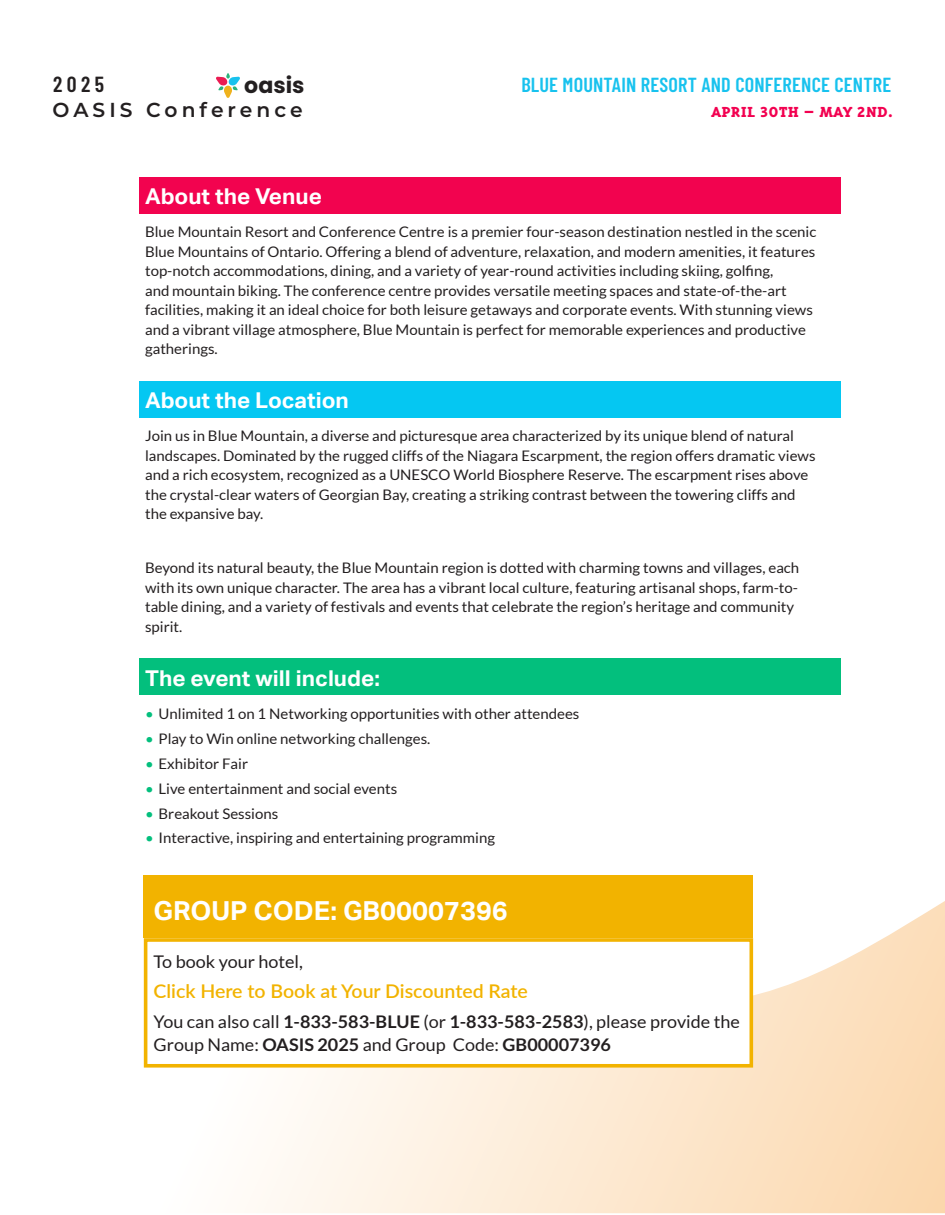
<style>
.page{position:relative;width:945px;height:1215px;background:#fff}
.page>*{position:absolute;margin:0;border:0;box-sizing:border-box;transform-origin:0 0}
.t1{font:700 26.25px "Aktiv Grotesk";color:#fff}
.t2{font:700 22.05px "Poppins";color:#231f20}
.t3{font:700 21.9px "Aktiv Grotesk";color:#fff}
.t4{font:600 21.75px "Barlow Condensed";color:#231f20}
.t5{font:600 20.25px "Barlow Condensed";letter-spacing:.01em;color:#18c2ee}
.t6{font:600 20.25px "Montserrat";letter-spacing:.2em;color:#231f20}
.t7{font:600 18.9px "Lato";color:#f2b300}
.t8{font:17.4px/23.4px "Lato";color:#231f20}
.t9{font:800 16.8px "Triplex Serif OT";letter-spacing:.05em;color:#f20150}
.t10{font:14.55px/19.5px "Lato";color:#231f20}
.s1{color:#03bf7d}
.s2{font-weight:700}
</style>
<div class="page">
<svg style="left:143px;top:901px;width:802px;height:312px"></svg>
<svg style="left:216px;top:73px;width:24px;height:25px"></svg>
<div style="left:139px;top:178px;width:702px;height:36px;background:#f2034f"></div>
<div style="left:139px;top:382px;width:702px;height:36px;background:#05c7f2"></div>
<div style="left:139px;top:658px;width:702px;height:37px;background:#03bf7d"></div>
<div style="left:144px;top:875px;width:609px;height:63px;background:#f2b300"></div>
<div style="left:144px;top:938px;width:609px;height:130px;background:#fff;border:4px solid #f2b300"></div>
<h2 class="t2" style="left:244px;top:73px;width:62px">oasis</h2>
<h3 class="t4" style="left:53px;top:68px;width:52px">2025</h3>
<h3 class="t5" style="left:521px;top:71px;width:371px">BLUE MOUNTAIN RESORT AND CONFERENCE CENTRE</h3>
<h3 class="t6" style="left:53px;top:95px;width:252px">OASIS Conference</h3>
<p class="t9" style="left:712px;top:103px;width:182px">APRIL 30TH – MAY 2ND.</p>
<h3 class="t3" style="left:145px;top:184px;width:178px">About the Venue</h3>
<p class="t10" style="left:145px;top:222px;width:673px">Blue Mountain Resort and Conference Centre is a premier four-season destination nestled in the scenic Blue Mountains of Ontario. Offering a blend of adventure, relaxation, and modern amenities, it features top-notch accommodations, dining, and a variety of year-round activities including skiing, golfing,<br>and mountain biking. The conference centre provides versatile meeting spaces and state-of-the-art facilities, making it an ideal choice for both leisure getaways and corporate events. With stunning views and a vibrant village atmosphere, Blue Mountain is perfect for memorable experiences and productive gatherings.</p>
<h3 class="t3" style="left:145px;top:388px;width:205px">About the Location</h3>
<p class="t10" style="left:145px;top:426px;width:672px">Join us in Blue Mountain, a diverse and picturesque area characterized by its unique blend of natural landscapes. Dominated by the rugged cliffs of the Niagara Escarpment, the region offers dramatic views and a rich ecosystem, recognized as a UNESCO World Biosphere Reserve. The escarpment rises above the crystal-clear waters of Georgian Bay, creating a striking contrast between the towering cliffs and the expansive bay.</p>
<p class="t10" style="left:145px;top:558px;width:656px">Beyond its natural beauty, the Blue Mountain region is dotted with charming towns and villages, each with its own unique character. The area has a vibrant local culture, featuring artisanal shops, farm-to&shy;table dining, and a variety of festivals and events that celebrate the region’s heritage and community spirit.</p>
<h3 class="t3" style="left:145px;top:666px;width:236px">The event will include:</h3>
<p class="t10" style="left:145px;top:704px;width:436px"><span class="s1">•</span> Unlimited 1 on 1 Networking opportunities with other attendees</p>
<p class="t10" style="left:145px;top:729px;width:287px"><span class="s1">•</span> Play to Win online networking challenges.</p>
<p class="t10" style="left:145px;top:754px;width:105px"><span class="s1">•</span> Exhibitor Fair</p>
<p class="t10" style="left:145px;top:779px;width:254px"><span class="s1">•</span> Live entertainment and social events</p>
<p class="t10" style="left:145px;top:803px;width:135px"><span class="s1">•</span> Breakout Sessions</p>
<p class="t10" style="left:145px;top:828px;width:351px"><span class="s1">•</span> Interactive, inspiring and entertaining programming</p>
<h1 class="t1" style="left:154px;top:896px;width:356px">GROUP CODE: GB00007396</h1>
<p class="t8" style="left:154px;top:950px;width:151px">To book your hotel,</p>
<p class="t7" style="left:154px;top:977px;width:376px">Click Here to Book at Your Discounted Rate</p>
<p class="t8" style="left:154px;top:1010px;width:588px">You can also call <span class="s2">1-833-583-BLUE</span> (or <span class="s2">1-833-583-2583</span>), please provide the<br>Group Name: <span class="s2">OASIS 2025</span> and Group Code: <span class="s2">GB00007396</span></p>
</div>
